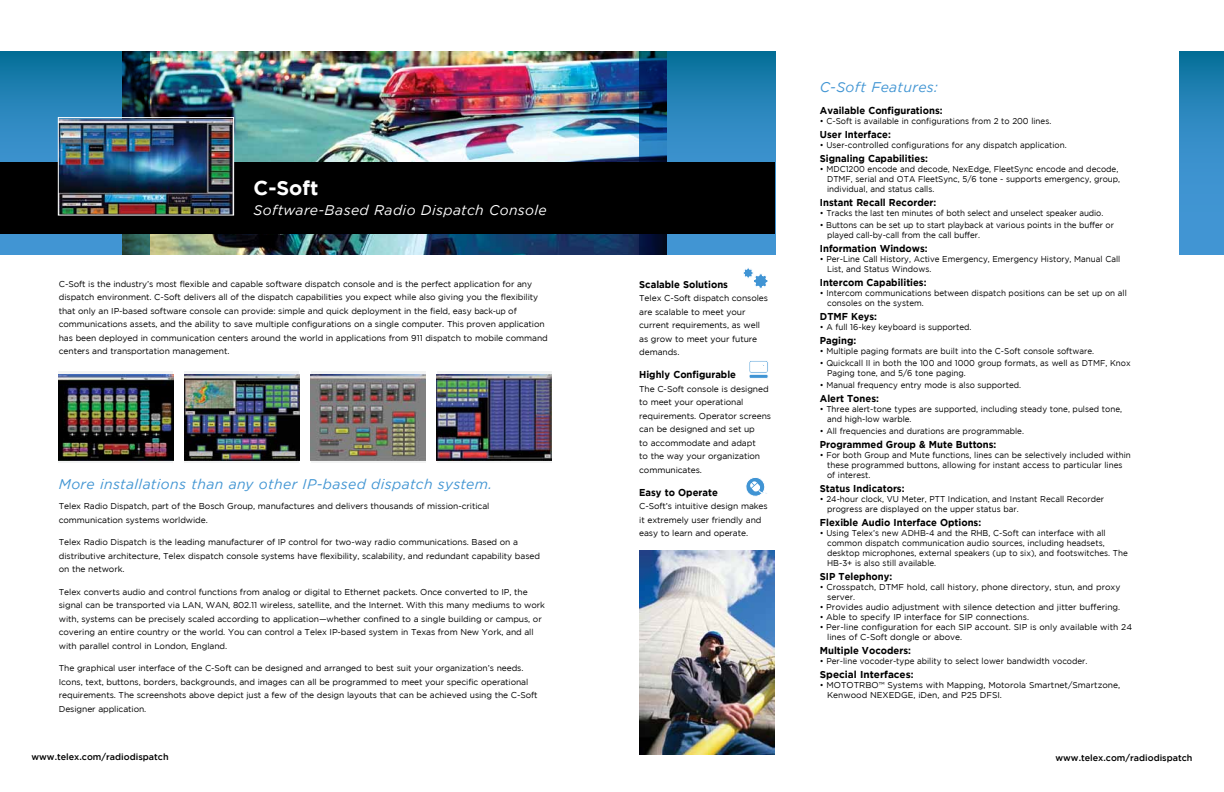
<style>
.page{position:relative;width:1224px;height:792px;background:#fff}
.page>*{position:absolute;margin:0;border:0;box-sizing:border-box;transform-origin:0 0}
.t1{font:700 20px "Gotham";color:#fff}
.t2{font:italic 14px "Gotham";letter-spacing:.025em;color:#4195d3}
.t3{font:italic 14px "Gotham";letter-spacing:.025em;color:#fff}
.t4{font:700 10px "Gotham";color:#000;scale:.95 1}
.t5{font:700 10px "Gotham";color:#000}
.t6{font:500 9px "Gotham";color:#000}
.t7{font:8.5px/13.5px "Gotham";letter-spacing:-.01em;color:#000}
.t8{font:8.5px/10px "Gotham";letter-spacing:-.01em;color:#000;scale:.95 1}
</style>
<div class="page">
<img style="left:149px;top:52px;width:490px;height:203px">
<svg style="left:0;top:52px;width:149px;height:203px;background:#2378a6"></svg>
<svg style="left:639px;top:52px;width:136px;height:203px;background:#2375ab"></svg>
<svg style="left:1179px;top:52px;width:45px;height:203px;background:#318bc3"></svg>
<div style="left:58px;top:372px;width:115px;height:91px;background:#f3f4f4"></div>
<img style="left:58px;top:374px;width:115px;height:87px">
<div style="left:185px;top:372px;width:114px;height:91px;background:linear-gradient(to right,#171619,#171718)"></div>
<img style="left:185px;top:374px;width:114px;height:86px">
<div style="left:311px;top:372px;width:114px;height:91px;background:linear-gradient(to right,#868686,#858585)"></div>
<img style="left:311px;top:374px;width:114px;height:86px">
<div style="left:437px;top:372px;width:115px;height:91px;background:linear-gradient(to right,#14161a,#161514)"></div>
<img style="left:437px;top:374px;width:115px;height:86px">
<div style="left:0;top:162px;width:775px;height:72px;background:#000"></div>
<img style="left:57px;top:117px;width:178px;height:99px">
<img style="left:639px;top:551px;width:136px;height:203px">
<svg style="left:743px;top:268px;width:25px;height:21px"></svg>
<svg style="left:746px;top:478px;width:21px;height:19px"></svg>
<svg style="left:749px;top:361px;width:19px;height:17px"></svg>
<h1 class="t1" style="left:254px;top:176px;width:66px">C-Soft</h1>
<h2 class="t3" style="left:254px;top:202px;width:295px">Software-Based Radio Dispatch Console</h2>
<p class="t7" style="left:59px;top:277px;width:490px">C-Soft is the industry’s most flexible and capable software dispatch console and is the perfect application for any dispatch environment. C-Soft delivers all of the dispatch capabilities you expect while also giving you the flexibility that only an IP-based software console can provide: simple and quick deployment in the field, easy back-up of communications assets, and the ability to save multiple configurations on a single computer. This proven application has been deployed in communication centers around the world in applications from 911 dispatch to mobile command centers and transportation management.</p>
<h2 class="t2" style="left:59px;top:476px;width:435px">More installations than any other IP-based dispatch system.</h2>
<p class="t7" style="left:59px;top:499px;width:432px">Telex Radio Dispatch, part of the Bosch Group, manufactures and delivers thousands of mission-critical communication systems worldwide.</p>
<p class="t7" style="left:59px;top:535px;width:483px">Telex Radio Dispatch is the leading manufacturer of IP control for two-way radio communications. Based on a distributive architecture, Telex dispatch console systems have flexibility, scalability, and redundant capability based on the network.</p>
<p class="t7" style="left:59px;top:585px;width:488px">Telex converts audio and control functions from analog or digital to Ethernet packets. Once converted to IP, the signal can be transported via LAN, WAN, 802.11 wireless, satellite, and the Internet. With this many mediums to work with, systems can be precisely scaled according to application—whether confined to a single building or campus, or covering an entire country or the world. You can control a Telex IP-based system in Texas from New York, and all with parallel control in London, England.</p>
<p class="t7" style="left:59px;top:661px;width:480px">The graphical user interface of the C-Soft can be designed and arranged to best suit your organization’s needs.<br>Icons, text, buttons, borders, backgrounds, and images can all be programmed to meet your specific operational requirements. The screenshots above depict just a few of the design layouts that can be achieved using the C-Soft Designer application.</p>
<p class="t4" style="left:639px;top:279px;width:95px">Scalable Solutions</p>
<p class="t7" style="left:639px;top:291px;width:130px">Telex C-Soft dispatch consoles are scalable to meet your current requirements, as well as grow to meet your future demands.</p>
<p class="t4" style="left:639px;top:369px;width:103px">Highly Configurable</p>
<p class="t7" style="left:639px;top:382px;width:134px">The C-Soft console is designed to meet your operational requirements. Operator screens can be designed and set up<br>to accommodate and adapt<br>to the way your organization communicates.</p>
<p class="t4" style="left:639px;top:487px;width:84px">Easy to Operate</p>
<p class="t7" style="left:639px;top:499px;width:130px">C-Soft’s intuitive design makes it extremely user friendly and easy to learn and operate.</p>
<h2 class="t2" style="left:820px;top:79px;width:120px">C-Soft Features:</h2>
<p class="t4" style="left:820px;top:105px;width:131px">Available Configurations:</p>
<p class="t8" style="left:820px;top:116px;width:245px">• C-Soft is available in configurations from 2 to 200 lines.</p>
<p class="t4" style="left:820px;top:129px;width:76px">User Interface:</p>
<p class="t8" style="left:820px;top:140px;width:261px">• User-controlled configurations for any dispatch application.</p>
<p class="t4" style="left:820px;top:153px;width:115px">Signaling Capabilities:</p>
<p class="t8" style="left:827px;top:164px;width:310px;text-indent:-7px">• MDC1200 encode and decode, NexEdge, FleetSync encode and decode,<br>DTMF, serial and OTA FleetSync, 5/6 tone - supports emergency, group, individual, and status calls.</p>
<p class="t4" style="left:820px;top:197px;width:124px">Instant Recall Recorder:</p>
<p class="t8" style="left:820px;top:208px;width:300px">• Tracks the last ten minutes of both select and unselect speaker audio.</p>
<p class="t8" style="left:827px;top:220px;width:303px;text-indent:-7px">• Buttons can be set up to start playback at various points in the buffer or played call-by-call from the call buffer.</p>
<p class="t4" style="left:820px;top:243px;width:115px">Information Windows:</p>
<p class="t8" style="left:827px;top:254px;width:310px;text-indent:-7px">• Per-Line Call History, Active Emergency, Emergency History, Manual Call<br>List, and Status Windows.</p>
<p class="t4" style="left:820px;top:277px;width:114px">Intercom Capabilities:</p>
<p class="t8" style="left:827px;top:288px;width:317px;text-indent:-7px">• Intercom communications between dispatch positions can be set up on all consoles on the system.</p>
<p class="t4" style="left:820px;top:311px;width:62px">DTMF Keys:</p>
<p class="t8" style="left:820px;top:322px;width:161px">• A full 16-key keyboard is supported.</p>
<p class="t4" style="left:820px;top:335px;width:40px">Paging:</p>
<p class="t8" style="left:820px;top:346px;width:290px">• Multiple paging formats are built into the C-Soft console software.</p>
<p class="t8" style="left:827px;top:358px;width:321px;text-indent:-7px">• Quickcall II in both the 100 and 1000 group formats, as well as DTMF, Knox<br>Paging tone, and 5/6 tone paging.</p>
<p class="t8" style="left:820px;top:380px;width:213px">• Manual frequency entry mode is also supported.</p>
<p class="t4" style="left:820px;top:393px;width:64px">Alert Tones:</p>
<p class="t8" style="left:827px;top:404px;width:312px;text-indent:-7px">• Three alert-tone types are supported, including steady tone, pulsed tone, and high-low warble.</p>
<p class="t8" style="left:820px;top:426px;width:216px">• All frequencies and durations are programmable.</p>
<p class="t4" style="left:820px;top:439px;width:187px">Programmed Group &amp; Mute Buttons:</p>
<p class="t8" style="left:827px;top:450px;width:321px;text-indent:-7px">• For both Group and Mute functions, lines can be selectively included within these programmed buttons, allowing for instant access to particular lines of interest.</p>
<p class="t4" style="left:820px;top:483px;width:91px">Status Indicators:</p>
<p class="t8" style="left:827px;top:494px;width:293px;text-indent:-7px">• 24-hour clock, VU Meter, PTT Indication, and Instant Recall Recorder progress are displayed on the upper status bar.</p>
<p class="t4" style="left:820px;top:517px;width:171px">Flexible Audio Interface Options:</p>
<p class="t8" style="left:827px;top:528px;width:318px;text-indent:-7px">• Using Telex’s new ADHB-4 and the RHB, C-Soft can interface with all common dispatch communication audio sources, including headsets, desktop microphones, external speakers (up to six), and footswitches. The HB-3+ is also still available.</p>
<p class="t4" style="left:820px;top:571px;width:78px">SIP Telephony:</p>
<p class="t8" style="left:827px;top:582px;width:310px;text-indent:-7px">• Crosspatch, DTMF hold, call history, phone directory, stun, and proxy server.</p>
<p class="t8" style="left:820px;top:602px;width:318px">• Provides audio adjustment with silence detection and jitter buffering.</p>
<p class="t8" style="left:820px;top:612px;width:222px">• Able to specify IP interface for SIP connections.</p>
<p class="t8" style="left:827px;top:622px;width:323px;text-indent:-7px">• Per-line configuration for each SIP account. SIP is only available with 24 lines of C-Soft dongle or above.</p>
<p class="t4" style="left:820px;top:645px;width:97px">Multiple Vocoders:</p>
<p class="t8" style="left:820px;top:656px;width:283px">• Per-line vocoder-type ability to select lower bandwidth vocoder.</p>
<p class="t5" style="left:820px;top:669px;width:95px">Special Interfaces:</p>
<p class="t8" style="left:827px;top:680px;width:310px;text-indent:-7px">• MOTOTRBO™ Systems with Mapping, Motorola Smartnet/Smartzone,<br>Kenwood NEXEDGE, iDen, and P25 DFSI.</p>
<p class="t6" style="left:32px;top:751px;width:139px">www.telex.com/radiodispatch</p>
<p class="t6" style="left:1055px;top:752px;width:139px">www.telex.com/radiodispatch</p>
</div>
